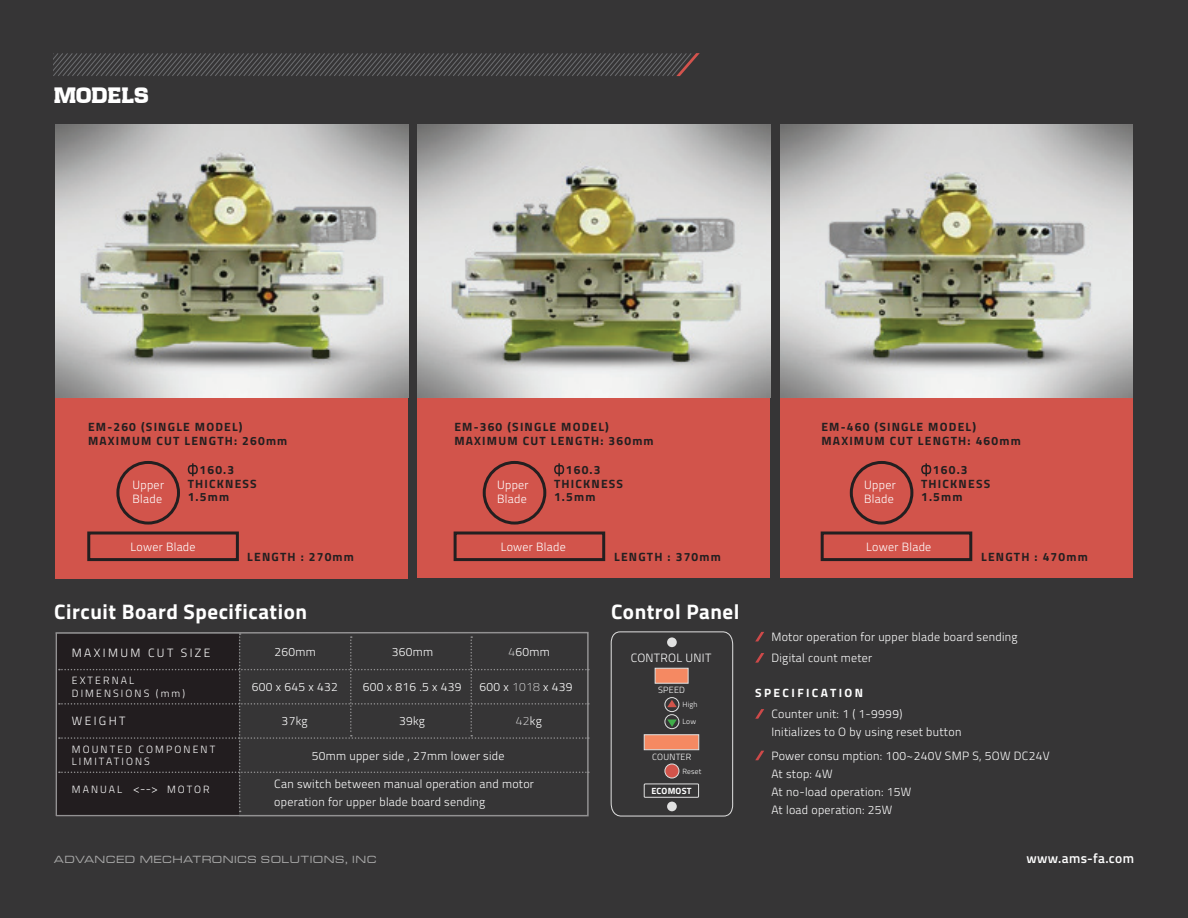
<style>
.page{position:relative;width:1188px;height:918px;background:#363536}
.page>*{position:absolute;margin:0;border:0;box-sizing:border-box;transform-origin:0 0}
.t1{font:700 21px "Titillium";letter-spacing:.025em;color:#fff}
.t2{font:20.85px "SD Eurostile Elite Demo";letter-spacing:.025em;color:#fff}
.t3{font:600 13.5px "Titillium";letter-spacing:.025em;color:#fff}
.t4{font:300 12px/18px "Titillium";letter-spacing:.025em;color:#fff}
.t5{font:700 12px/14.4px "Titillium";letter-spacing:.1em;color:#231f20}
.t6{font:300 12px "Titillium";letter-spacing:.2em;color:#fff}
.t7{font:700 12px "Titillium";letter-spacing:.2em;color:#fff}
.t8{font:100 12px "Titillium";color:#fff}
.t9{font:10.8px "Microgramma D Medi Exte";letter-spacing:.1em;color:#aaa}
.t10{font:300 10.5px/12.6px "Titillium";letter-spacing:.2em;color:#fff}
.t11{font:300 9px "Titillium";letter-spacing:.025em;color:#fff}
.t12{font:700 9px "Titillium";letter-spacing:.025em;color:#fff}
.t13{font:300 7.5px "Titillium";letter-spacing:.025em;color:#fff}
.s1{font-weight:100}
.s2{font-weight:300}
.s3{font-size:12px}
</style>
<div class="page">
<svg style="left:54px;top:53px;width:646px;height:23px"></svg>
<div style="left:56px;top:397px;width:352px;height:182px;background:#d2544b"></div>
<div style="left:418px;top:396px;width:352px;height:182px;background:#d2544b"></div>
<div style="left:780px;top:396px;width:352px;height:182px;background:#d2544b"></div>
<img style="left:56px;top:124px;width:352px;height:273px">
<img style="left:418px;top:124px;width:352px;height:273px">
<img style="left:780px;top:124px;width:352px;height:273px">
<div style="left:116px;top:461px;width:64px;height:64px;border:3px solid #231f20;border-radius:50%"></div>
<div style="left:483px;top:461px;width:63px;height:64px;border:3px solid #231f20;border-radius:50%"></div>
<div style="left:850px;top:461px;width:63px;height:64px;border:3px solid #231f20;border-radius:50%"></div>
<div style="left:87px;top:532px;width:152px;height:29px;border:3px solid #231f20"></div>
<div style="left:454px;top:532px;width:151px;height:29px;border:3px solid #231f20"></div>
<div style="left:821px;top:532px;width:151px;height:29px;border:3px solid #231f20"></div>
<svg style="left:187px;top:463px;width:11px;height:13px"></svg>
<svg style="left:554px;top:463px;width:11px;height:13px"></svg>
<svg style="left:921px;top:463px;width:11px;height:13px"></svg>
<div style="left:56px;top:632px;width:533px;height:184px;border:2px solid #929192"></div>
<svg style="left:59px;top:633px;width:530px;height:179px"></svg>
<svg style="left:610px;top:631px;width:124px;height:186px"></svg>
<svg style="left:755px;top:632px;width:9px;height:9px"></svg>
<svg style="left:755px;top:653px;width:9px;height:10px"></svg>
<svg style="left:755px;top:709px;width:9px;height:10px"></svg>
<svg style="left:755px;top:751px;width:9px;height:9px"></svg>
<h2 class="t2" style="left:54px;top:87px;width:96px">MODELS</h2>
<p class="t5" style="left:88px;top:419px;width:201px">EM-260 (SINGLE MODEL)<br>MAXIMUM CUT LENGTH: 260mm</p>
<p class="t5" style="left:454px;top:419px;width:201px">EM-360 (SINGLE MODEL)<br>MAXIMUM CUT LENGTH: 360mm</p>
<p class="t5" style="left:821px;top:419px;width:201px">EM-460 (SINGLE MODEL)<br>MAXIMUM CUT LENGTH: 460mm</p>
<p class="t5" style="left:200px;top:462px;width:36px">160.3</p>
<p class="t5" style="left:566px;top:462px;width:36px">160.3</p>
<p class="t5" style="left:933px;top:462px;width:36px">160.3</p>
<p class="t5" style="left:188px;top:476px;width:71px">THICKNESS</p>
<p class="t5" style="left:554px;top:476px;width:71px">THICKNESS</p>
<p class="t5" style="left:921px;top:476px;width:71px">THICKNESS</p>
<p class="t4" style="left:132px;top:477px;width:33px;line-height:14.4px">Upper<br>Blade</p>
<p class="t4" style="left:131px;top:537px;width:67px">Lower Blade</p>
<p class="t4" style="left:501px;top:537px;width:67px">Lower Blade</p>
<p class="t4" style="left:866px;top:537px;width:67px">Lower Blade</p>
<p class="t4" style="left:497px;top:477px;width:33px;line-height:14.4px">Upper<br>Blade</p>
<p class="t4" style="left:864px;top:477px;width:33px;line-height:14.4px">Upper<br>Blade</p>
<p class="t5" style="left:188px;top:489px;width:43px">1.5mm</p>
<p class="t5" style="left:554px;top:489px;width:43px">1.5mm</p>
<p class="t5" style="left:921px;top:489px;width:43px">1.5mm</p>
<p class="t5" style="left:247px;top:549px;width:108px">LENGTH : 270mm</p>
<p class="t5" style="left:614px;top:549px;width:108px">LENGTH : 370mm</p>
<p class="t5" style="left:981px;top:549px;width:108px">LENGTH : 470mm</p>
<h1 class="t1" style="left:54px;top:595px;width:254px">Circuit Board Specification</h1>
<h1 class="t1" style="left:611px;top:595px;width:130px">Control Panel</h1>
<p class="t4" style="left:274px;top:643px;width:43px">260mm</p>
<p class="t4" style="left:392px;top:643px;width:43px">360mm</p>
<p class="t4" style="left:509px;top:643px;width:43px"><span class="s1">4</span>60mm</p>
<p class="t4" style="left:631px;top:648px;width:82px">CONTROL UNIT</p>
<p class="t11" style="left:658px;top:684px;width:28px">SPEED</p>
<p class="t13" style="left:683px;top:699px;width:17px">High</p>
<p class="t13" style="left:683px;top:716px;width:15px">Low</p>
<p class="t6" style="left:72px;top:644px;width:140px">MAXIMUM CUT SIZE</p>
<p class="t10" style="left:72px;top:673px;width:115px">EXTERNAL<br>DIMENSIONS (mm)</p>
<p class="t4" style="left:363px;top:677px;width:100px">600 x 816 .5 x 439</p>
<p class="t4" style="left:480px;top:677px;width:94px">600 x <span class="s1">1018</span> x 439</p>
<p class="t4" style="left:252px;top:677px;width:87px">600 x 645 x 432</p>
<p class="t4" style="left:282px;top:711px;width:27px">37kg</p>
<p class="t4" style="left:399px;top:711px;width:27px">39kg</p>
<p class="t8" style="left:516px;top:712px;width:28px">42<span class="s2">kg</span></p>
<p class="t4" style="left:72px;top:712px;width:55px">WEIGHT</p>
<p class="t10" style="left:72px;top:742px;width:145px">MOUNTED COMPONENT<br>LIMITATIONS</p>
<p class="t10" style="left:72px;top:782px;width:139px">MANUAL <span class="s3">&lt;--&gt;</span> MOTOR</p>
<p class="t4" style="left:312px;top:746px;width:194px">50mm upper side , 27mm lower side</p>
<p class="t4" style="left:274px;top:775px;width:261px">Can switch between manual operation and motor operation for upper blade board sending</p>
<p class="t11" style="left:652px;top:750px;width:41px">COUNTER</p>
<p class="t12" style="left:651px;top:784px;width:42px">ECOMOST</p>
<p class="t13" style="left:683px;top:766px;width:20px">Reset</p>
<p class="t4" style="left:771px;top:626px;width:248px;line-height:21.1px">Motor operation for upper blade board sending<br>Digital count meter</p>
<p class="t7" style="left:755px;top:684px;width:109px">SPECIFICATION</p>
<p class="t4" style="left:771px;top:704px;width:192px">Counter unit: 1 ( 1-9999)<br>Initializes to O by using reset button</p>
<p class="t4" style="left:771px;top:746px;width:280px">Power consu mption: 100~240V SMP S, 5OW DC24V<br>At stop: 4W<br>At no-load operation: 15W<br>At load operation: 25W</p>
<p class="t9" style="left:54px;top:853px;width:323px">ADVANCED MECHATRONICS SOLUTIONS, INC</p>
<p class="t3" style="left:1026px;top:848px;width:109px">www.ams-fa.com</p>
</div>
